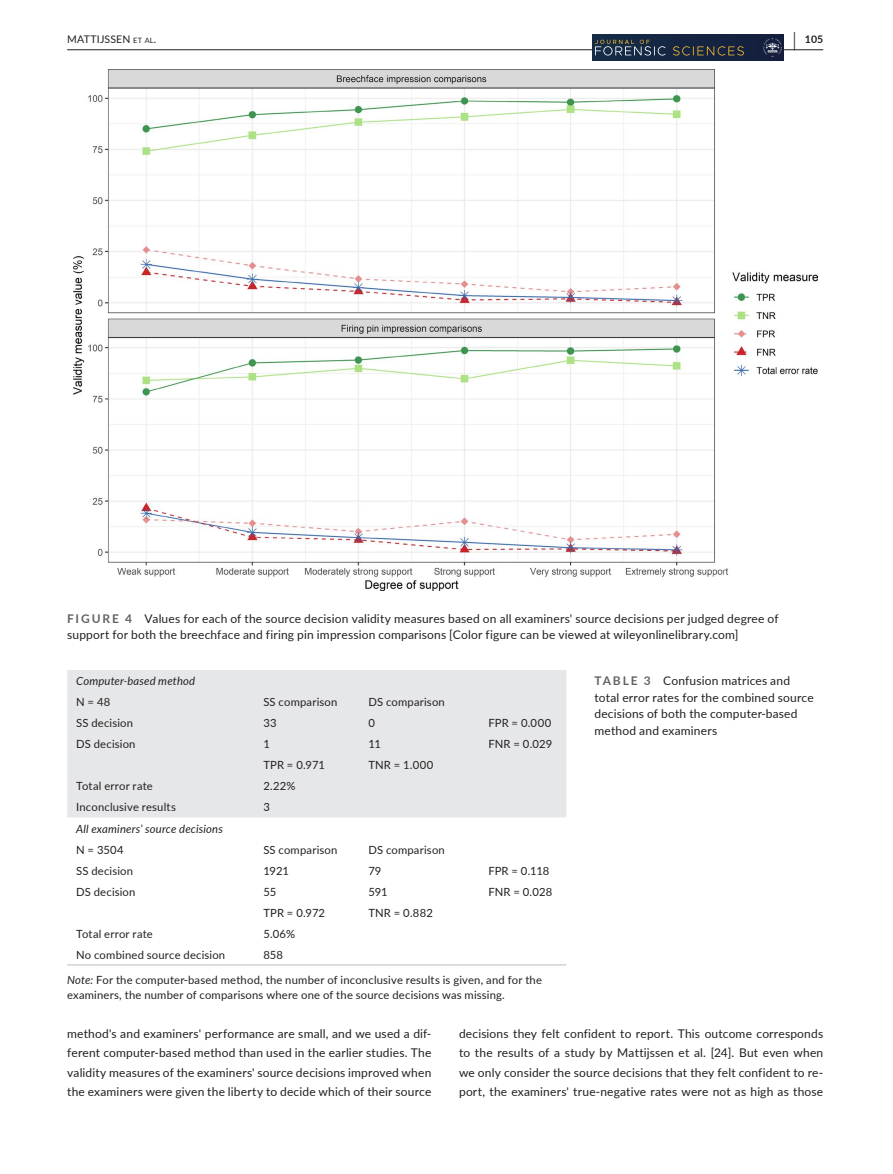
<style>
.page{position:relative;width:893px;height:1174px;background:#fff}
.page>*{position:absolute;margin:0;border:0;box-sizing:border-box;transform-origin:0 0}
.t1{font:12px/19.5px "Lato";letter-spacing:.015em;color:#231f20;text-align:justify}
.t2{font:11.25px/15.8px "Lato";letter-spacing:.015em;color:#231f20}
.t3{font:italic 11.25px "Lato";letter-spacing:.015em;color:#231f20}
.t4{font:10.5px "Lato";letter-spacing:.02em;color:#231f20}
.t5{font:700 10.5px "Lato";color:#231f20}
.s1{font-size:7.35px}
.s2{font-size:19.5px}
.s3{font-weight:700;color:#636366}
.s4{font-style:italic}
</style>
<div class="page">
<hr style="left:67px;top:49px;width:756px;height:1px;background:#231f20">
<div style="left:592px;top:35px;width:191px;height:30px;background:linear-gradient(to right,#fff,#fff)"></div>
<img style="left:592px;top:35px;width:192px;height:25px">
<svg style="left:673px;top:46px;width:71px;height:10px"></svg>
<svg style="left:595px;top:40px;width:70px;height:16px"></svg>
<img style="left:764px;top:39px;width:17px;height:17px">
<img style="left:73px;top:69px;width:744px;height:521px">
<div style="left:67px;top:670px;width:499px;height:147px;background:#e6e7e9"></div>
<hr style="left:67px;top:964px;width:187px;height:1px;background:#d1d2d4">
<hr style="left:254px;top:964px;width:105px;height:1px;background:#d1d2d4">
<hr style="left:359px;top:964px;width:120px;height:1px;background:#d1d2d4">
<hr style="left:479px;top:964px;width:87px;height:1px;background:#d1d2d4">
<p class="t4" style="left:67px;top:32px;width:91px">MATTIJSSEN <span class="s1">et al</span>.</p>
<p class="t5" style="left:793px;top:32px;width:31px"><span class="s2">|</span> 105</p>
<p class="t1" style="left:67px;top:610px;width:713px;line-height:16.5px"><span class="s3">FIGURE 4</span> Values for each of the source decision validity measures based on all examiners' source decisions per judged degree of support for both the breechface and firing pin impression comparisons [Color figure can be viewed at wileyonlinelibrary.com]</p>
<p class="t3" style="left:76px;top:673px;width:120px">Computer-based method</p>
<p class="t2" style="left:76px;top:693px;width:36px">N=48</p>
<p class="t2" style="left:263px;top:693px;width:76px">SS comparison</p>
<p class="t2" style="left:368px;top:693px;width:78px">DS comparison</p>
<p class="t2" style="left:76px;top:714px;width:58px">SS decision</p>
<p class="t2" style="left:263px;top:714px;width:15px">33</p>
<p class="t2" style="left:368px;top:714px;width:8px">0</p>
<p class="t2" style="left:488px;top:714px;width:64px">FPR = 0.000</p>
<p class="t2" style="left:76px;top:736px;width:61px">DS decision</p>
<p class="t2" style="left:263px;top:736px;width:8px">1</p>
<p class="t2" style="left:368px;top:736px;width:14px">11</p>
<p class="t2" style="left:488px;top:736px;width:65px">FNR = 0.029</p>
<p class="t2" style="left:263px;top:757px;width:63px">TPR = 0.971</p>
<p class="t2" style="left:368px;top:757px;width:67px">TNR = 1.000</p>
<p class="t2" style="left:76px;top:778px;width:78px">Total error rate</p>
<p class="t2" style="left:263px;top:778px;width:34px">2.22%</p>
<p class="t2" style="left:76px;top:799px;width:101px">Inconclusive results</p>
<p class="t2" style="left:263px;top:799px;width:8px">3</p>
<p class="t3" style="left:76px;top:820px;width:148px">All examiners’ source decisions</p>
<p class="t2" style="left:76px;top:841px;width:49px">N = 3504</p>
<p class="t2" style="left:263px;top:841px;width:76px">SS comparison</p>
<p class="t2" style="left:368px;top:841px;width:78px">DS comparison</p>
<p class="t2" style="left:76px;top:862px;width:58px">SS decision</p>
<p class="t2" style="left:263px;top:862px;width:27px">1921</p>
<p class="t2" style="left:368px;top:862px;width:15px">79</p>
<p class="t2" style="left:488px;top:862px;width:62px">FPR = 0.118</p>
<p class="t2" style="left:76px;top:883px;width:61px">DS decision</p>
<p class="t2" style="left:263px;top:883px;width:14px">55</p>
<p class="t2" style="left:368px;top:883px;width:21px">591</p>
<p class="t2" style="left:488px;top:883px;width:65px">FNR = 0.028</p>
<p class="t2" style="left:263px;top:904px;width:63px">TPR = 0.972</p>
<p class="t2" style="left:368px;top:904px;width:66px">TNR = 0.882</p>
<p class="t2" style="left:76px;top:925px;width:78px">Total error rate</p>
<p class="t2" style="left:263px;top:925px;width:33px">5.06%</p>
<p class="t2" style="left:76px;top:946px;width:151px">No combined source decision</p>
<p class="t2" style="left:263px;top:946px;width:21px">858</p>
<p class="t2" style="left:67px;top:971px;width:476px"><span class="s4">Note:</span> For the computer-based method, the number of inconclusive results is given, and for the examiners, the number of comparisons where one of the source decisions was missing.</p>
<p class="t1" style="left:594px;top:672px;width:221px;line-height:16.5px;text-align:left"><span class="s3">TABLE 3</span> Confusion matrices and total error rates for the combined source decisions of both the computer-based method and examiners</p>
<p class="t1" style="left:67px;top:1023px;width:366px">method's and examiners' performance are small, and we used a dif&shy;ferent computer-based method than used in the earlier studies. The validity measures of the examiners' source decisions improved when the examiners were given the liberty to decide which of their source</p>
<p class="t1" style="left:459px;top:1023px;width:366px">decisions they felt confident to report. This outcome corresponds to the results of a study by Mattijssen et al. [24]. But even when we only consider the source decisions that they felt confident to re&shy;port, the examiners' true-negative rates were not as high as those</p>
</div>
